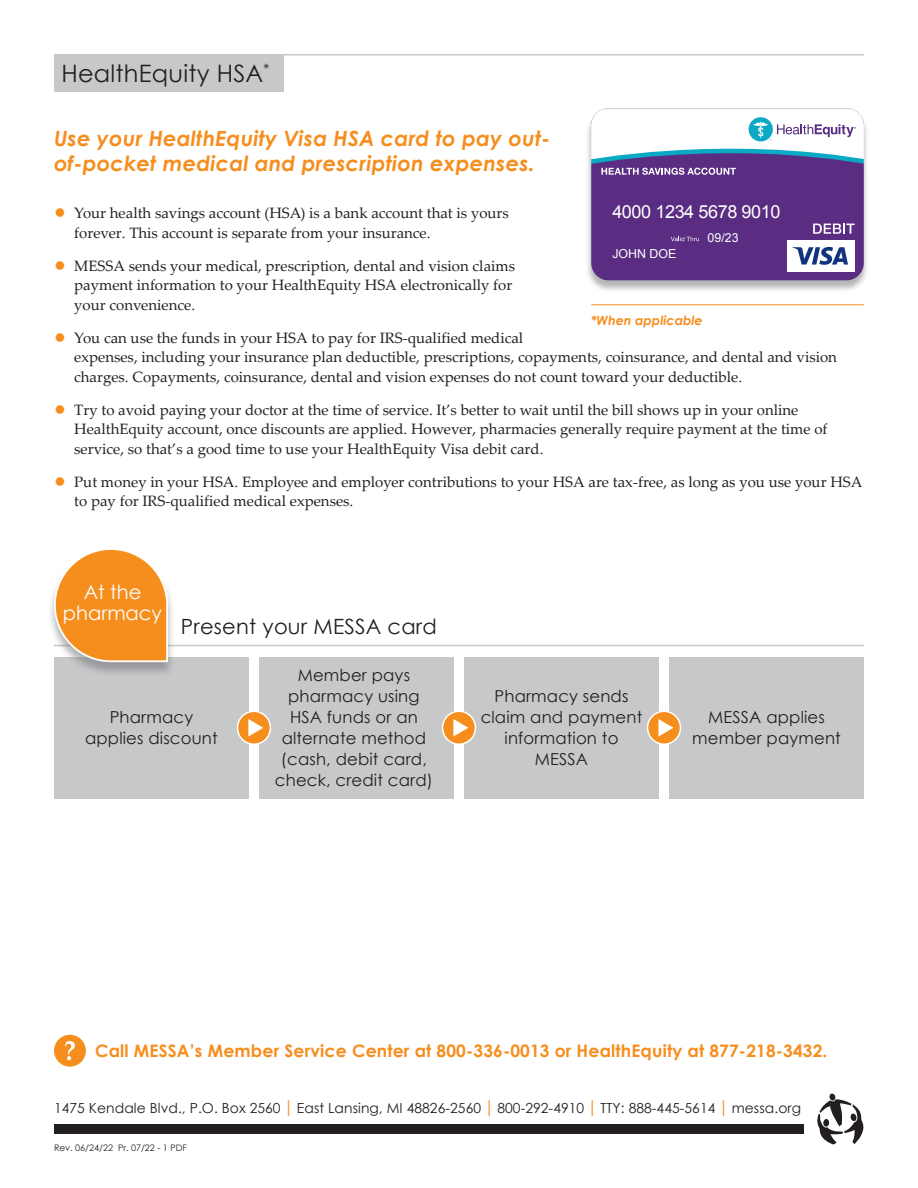
<style>
.page{position:relative;width:918px;height:1188px;background:#fff}
.page>*{position:absolute;margin:0;border:0;box-sizing:border-box;transform-origin:0 0}
.t1{font:24px "Century Gothic";letter-spacing:.01em;color:#231f20}
.t2{font:italic 700 21px/25.2px "Century Gothic";letter-spacing:.01em;color:#f68e1e}
.t3{font:21px "Century Gothic";letter-spacing:.01em;color:#231f20}
.t4{font:19.5px/21px "Century Gothic";color:#fff;text-align:center}
.t5{font:18px "Arial";letter-spacing:-.02em;color:#fff}
.t6{font:700 17.25px "Century Gothic";letter-spacing:.01em;color:#f68e1e}
.t7{font:16.5px/21px "Century Gothic";letter-spacing:.01em;color:#231f20;text-align:center}
.t8{font:15px/19.5px "Palatino Linotype";color:#231f20}
.t9{font:13.8px "Century Gothic";letter-spacing:.005em;color:#231f20}
.t10{font:italic 700 12.75px "Century Gothic";color:#f68e1e}
.t11{font:12.45px "Arial";color:#fff}
.t12{font:9px "Century Gothic";color:#231f20}
.s1{font-family:"Century Gothic";font-size:19.5px;color:#f68e1e}
.s2{font-weight:700;font-size:17.4px;color:#f68e1e}
</style>
<div class="page">
<svg style="left:817px;top:1094px;width:46px;height:50px"></svg>
<div style="left:823px;top:1119px;width:6px;height:8px;background:#231f20;border-radius:50%"></div>
<div style="left:54px;top:1124px;width:749px;height:10px;background:#231f20"></div>
<div style="left:586px;top:110px;width:284px;height:183px;background:#6c6d70;opacity:.5"></div>
<svg style="left:591px;top:108px;width:273px;height:173px;background:#653e8c"></svg>
<svg style="left:591px;top:109px;width:273px;height:66px"></svg>
<hr style="left:54px;top:54px;width:810px;height:2px;background:#c7c8ca">
<div style="left:54px;top:54px;width:229px;height:37px;background:#c7c8ca"></div>
<hr style="left:591px;top:304px;width:273px;height:1px;background:#f68e1e">
<div style="left:54px;top:657px;width:195px;height:141px;background:#c7c8ca"></div>
<div style="left:259px;top:657px;width:195px;height:141px;background:#c7c8ca"></div>
<div style="left:464px;top:657px;width:195px;height:141px;background:#c7c8ca"></div>
<div style="left:669px;top:657px;width:195px;height:141px;background:#c7c8ca"></div>
<div style="left:238px;top:711px;width:32px;height:33px;background:#f68e1e;border-radius:50%"></div>
<div style="left:237px;top:711px;width:34px;height:34px;border:2px solid #fff;border-radius:50%"></div>
<svg style="left:248px;top:719px;width:15px;height:18px"></svg>
<div style="left:443px;top:711px;width:32px;height:33px;background:#f68e1e;border-radius:50%"></div>
<div style="left:442px;top:711px;width:34px;height:34px;border:2px solid #fff;border-radius:50%"></div>
<svg style="left:453px;top:719px;width:15px;height:18px"></svg>
<div style="left:648px;top:711px;width:32px;height:33px;background:#f68e1e;border-radius:50%"></div>
<div style="left:647px;top:711px;width:34px;height:34px;border:2px solid #fff;border-radius:50%"></div>
<svg style="left:658px;top:719px;width:15px;height:18px"></svg>
<hr style="left:54px;top:645px;width:810px;height:1px;background:#c7c8ca">
<div style="left:47px;top:549px;width:128px;height:128px;background:#6c6d70;opacity:.5"></div>
<svg style="left:53px;top:549px;width:116px;height:114px"></svg>
<div style="left:54px;top:1035px;width:32px;height:32px;background:#f68e1e;border-radius:50%"></div>
<svg style="left:65px;top:1041px;width:10px;height:19px"></svg>
<h1 class="t1" style="left:61px;top:56px;width:210px">HealthEquity HSA<sup>*</sup></h1>
<h2 class="t2" style="left:54px;top:125px;width:498px">Use your HealthEquity Visa HSA card to pay out&shy;of-pocket medical and prescription expenses.</h2>
<p class="t5" style="left:612px;top:199px;width:170px">4000 1234 5678 9010</p>
<p class="t11" style="left:708px;top:230px;width:32px">09/23</p>
<p class="t11" style="left:612px;top:246px;width:65px">JOHN DOE</p>
<p class="t8" style="left:74px;top:203px;width:436px;text-indent:-20px"><span class="s1">●</span> Your health savings account (HSA) is a bank account that is yours forever. This account is separate from your insurance.</p>
<p class="t8" style="left:74px;top:255px;width:442px;text-indent:-20px"><span class="s1">●</span> MESSA sends your medical, prescription, dental and vision claims payment information to your HealthEquity HSA electronically for your convenience.</p>
<p class="t8" style="left:74px;top:327px;width:764px;text-indent:-20px"><span class="s1">●</span> You can use the funds in your HSA to pay for IRS-qualified medical<br>expenses, including your insurance plan deductible, prescriptions, copayments, coinsurance, and dental and vision charges. Copayments, coinsurance, dental and vision expenses do not count toward your deductible.</p>
<p class="t8" style="left:74px;top:399px;width:755px;text-indent:-20px"><span class="s1">●</span> Try to avoid paying your doctor at the time of service. It’s better to wait until the bill shows up in your online<br>HealthEquity account, once discounts are applied. However, pharmacies generally require payment at the time of service, so that’s a good time to use your HealthEquity Visa debit card.</p>
<p class="t8" style="left:74px;top:471px;width:790px;text-indent:-20px"><span class="s1">●</span> Put money in your HSA. Employee and employer contributions to your HSA are tax-free, as long as you use your HSA to pay for IRS-qualified medical expenses.</p>
<p class="t10" style="left:591px;top:311px;width:113px">*When applicable</p>
<h3 class="t4" style="left:63px;top:581px;width:101px">At the pharmacy</h3>
<h2 class="t3" style="left:181px;top:612px;width:257px">Present your MESSA card</h2>
<p class="t7" style="left:85px;top:707px;width:134px">Pharmacy applies discount</p>
<p class="t7" style="left:275px;top:665px;width:159px">Member pays pharmacy using<br>HSA funds or an alternate method (cash, debit card, check, credit card)</p>
<p class="t7" style="left:481px;top:686px;width:163px">Pharmacy sends claim and payment information to<br>MESSA</p>
<p class="t7" style="left:692px;top:707px;width:150px">MESSA applies member payment</p>
<p class="t6" style="left:95px;top:1038px;width:734px">Call MESSA’s Member Service Center at 800-336-0013 or HealthEquity at 877-218-3432.</p>
<p class="t9" style="left:54px;top:1098px;width:749px">1475 Kendale Blvd., P.O. Box 2560 <span class="s2">|</span> East Lansing, MI 48826-2560 <span class="s2">|</span> 800-292-4910 <span class="s2">|</span> TTY: 888-445-5614 <span class="s2">|</span> messa.org</p>
<p class="t12" style="left:54px;top:1141px;width:134px">Rev. 06/24/22 Pr. 07/22 - 1 PDF</p>
</div>
